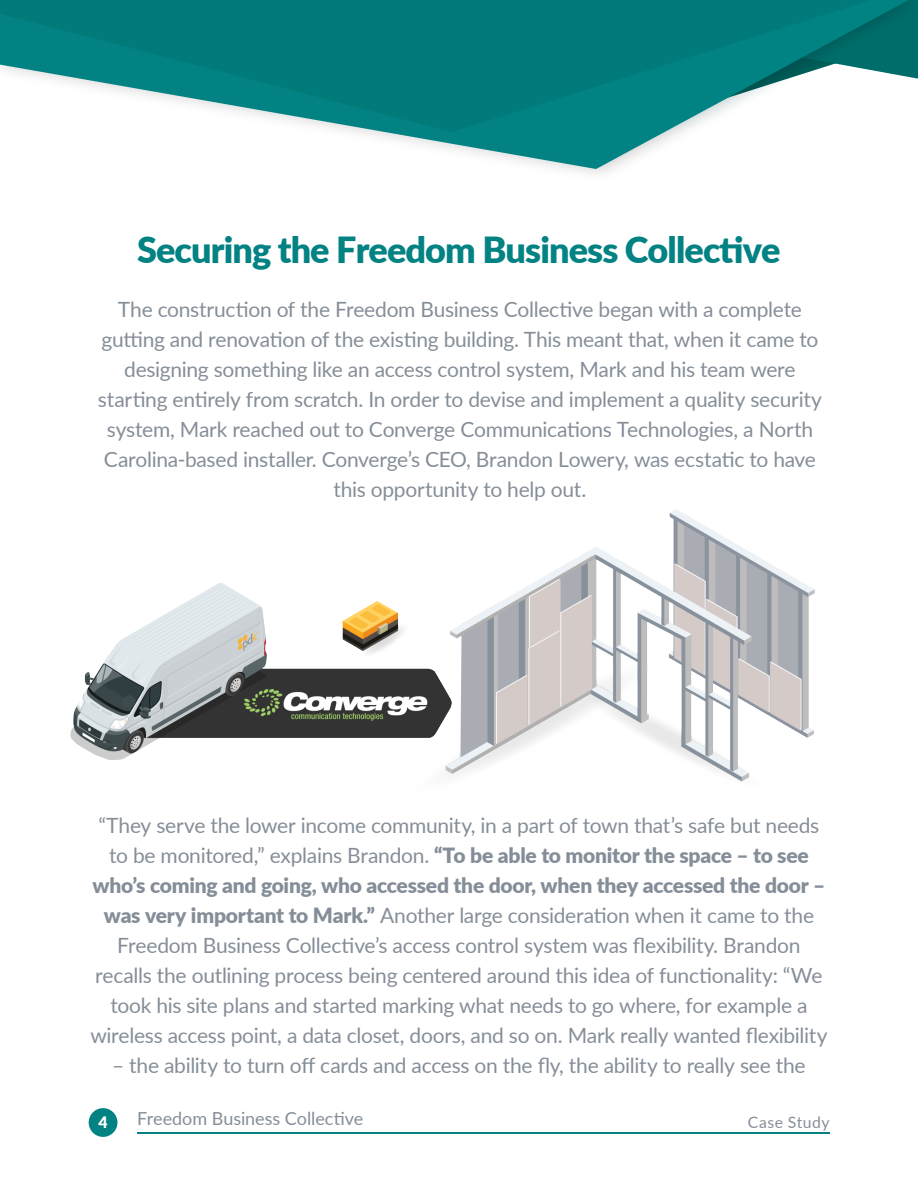
<style>
.page{position:relative;width:918px;height:1188px;background:#fff}
.page>*{position:absolute;margin:0;border:0;box-sizing:border-box;transform-origin:0 0}
.t1{font:900 36px "Lato";letter-spacing:-.025em;color:#028283}
.t2{font:21px/30px "Lato";letter-spacing:-.015em;color:#858e98;text-align:center}
.t3{font:18px "Lato";letter-spacing:-.005em;color:#858e98}
.t4{font:15.75px "Lato";letter-spacing:.03em;color:#858e98}
.t5{font:900 15.75px "Lato";color:#fff}
.s1{font-weight:900}
</style>
<div class="page">
<img style="left:567px;top:0;width:351px;height:174px">
<svg style="left:459px;top:150px;width:450px;height:19px"></svg>
<svg style="left:11px;top:0;width:898px;height:150px"></svg>
<img style="left:70px;top:510px;width:744px;height:272px">
<hr style="left:137px;top:1133px;width:692px;height:1px;background:#028283">
<div style="left:89px;top:1108px;width:28px;height:29px;background:#028283;border-radius:50%"></div>
<h1 class="t1" style="left:137px;top:223px;width:645px">Securing the Freedom Business Collective</h1>
<p class="t2" style="left:98px;top:293px;width:726px">The construction of the Freedom Business Collective began with a complete gutting and renovation of the existing building. This meant that, when it came to designing something like an access control system, Mark and his team were starting entirely from scratch. In order to devise and implement a quality security system, Mark reached out to Converge Communications Technologies, a North Carolina-based installer. Converge’s CEO, Brandon Lowery, was ecstatic to have this opportunity to help out.</p>
<p class="t2" style="left:90px;top:809px;width:739px">“They serve the lower income community, in a part of town that’s safe but needs to be monitored,” explains Brandon. <span class="s1">“To be able to monitor the space – to see who’s coming and going, who accessed the door, when they accessed the door – was very important to Mark.”</span> Another large consideration when it came to the Freedom Business Collective’s access control system was flexibility. Brandon recalls the outlining process being centered around this idea of functionality: “We took his site plans and started marking what needs to go where, for example a wireless access point, a data closet, doors, and so on. Mark really wanted flexibility</p>
<p class="t2" style="left:112px;top:1049px;width:695px">– the ability to turn off cards and access on the fly, the ability to really see the</p>
<p class="t5" style="left:98px;top:1110px;width:11px">4</p>
<p class="t3" style="left:137px;top:1105px;width:228px">Freedom Business Collective</p>
<p class="t4" style="left:748px;top:1111px;width:83px">Case Study</p>
</div>
